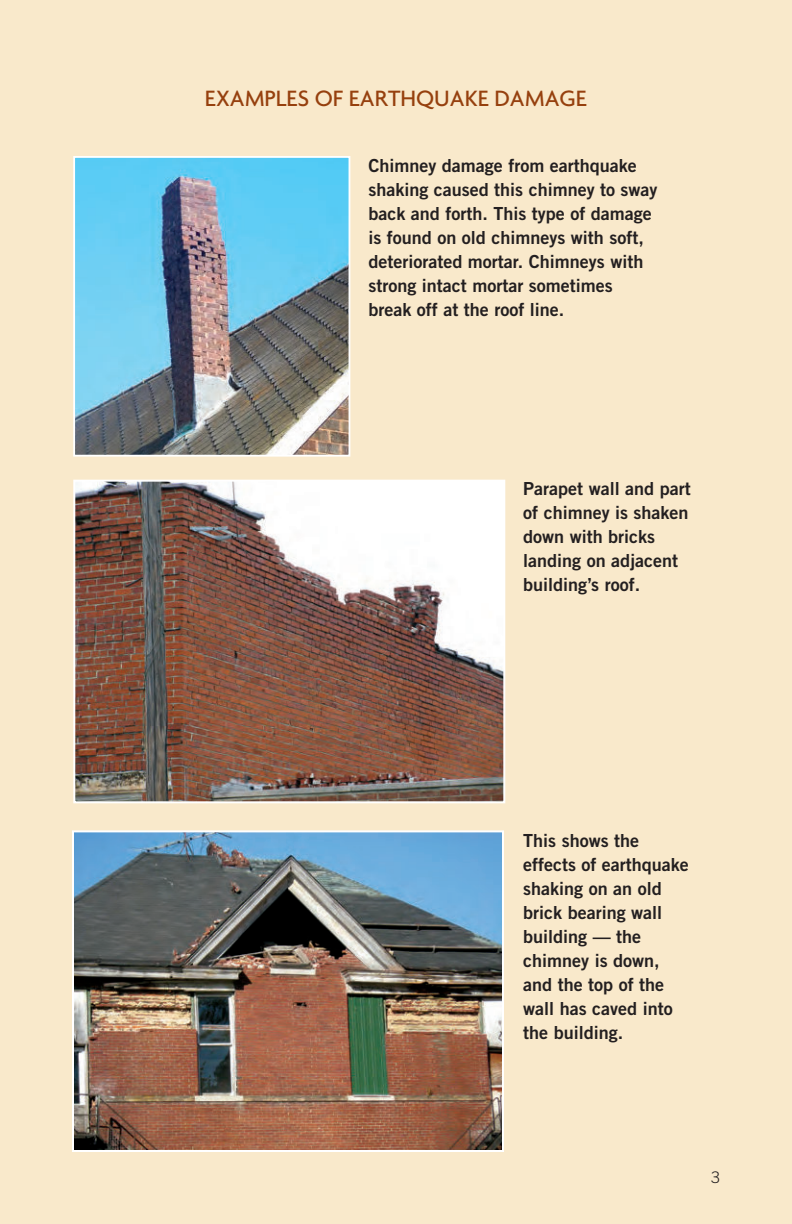
<style>
.page{position:relative;width:792px;height:1224px;background:#f9e9cb}
.page>*{position:absolute;margin:0;border:0;box-sizing:border-box;transform-origin:0 0}
.t1{font:500 24px "Agenda";color:#96400e}
.t2{font:18px/24px "Trade Gothic Bold Two";color:#231f20}
.t3{font:300 16px "Trade Gothic";color:#231f20}
</style>
<div class="page">
<img style="left:76px;top:483px;width:426px;height:317px">
<div style="left:73px;top:480px;width:432px;height:323px;border:2px solid #fff"></div>
<img style="left:75px;top:833px;width:426px;height:316px">
<div style="left:72px;top:830px;width:432px;height:322px;border:2px solid #fff"></div>
<img style="left:76px;top:159px;width:271px;height:295px">
<div style="left:73px;top:156px;width:277px;height:301px;border:2px solid #fff"></div>
<h1 class="t1" style="left:205px;top:90px;width:384px">EXAMPLES OF EARTHQUAKE DAMAGE</h1>
<p class="t2" style="left:368px;top:155px;width:291px">Chimney damage from earthquake shaking caused this chimney to sway back and forth. This type of damage is found on old chimneys with soft, deteriorated mortar. Chimneys with strong intact mortar sometimes break off at the roof line.</p>
<p class="t2" style="left:523px;top:478px;width:169px">Parapet wall and part of chimney is shaken down with bricks landing on adjacent building’s roof.</p>
<p class="t2" style="left:523px;top:830px;width:167px">This shows the effects of earthquake shaking on an old brick bearing wall building — the chimney is down, and the top of the wall has caved into the building.</p>
<p class="t3" style="left:711px;top:1171px;width:10px">3</p>
</div>
